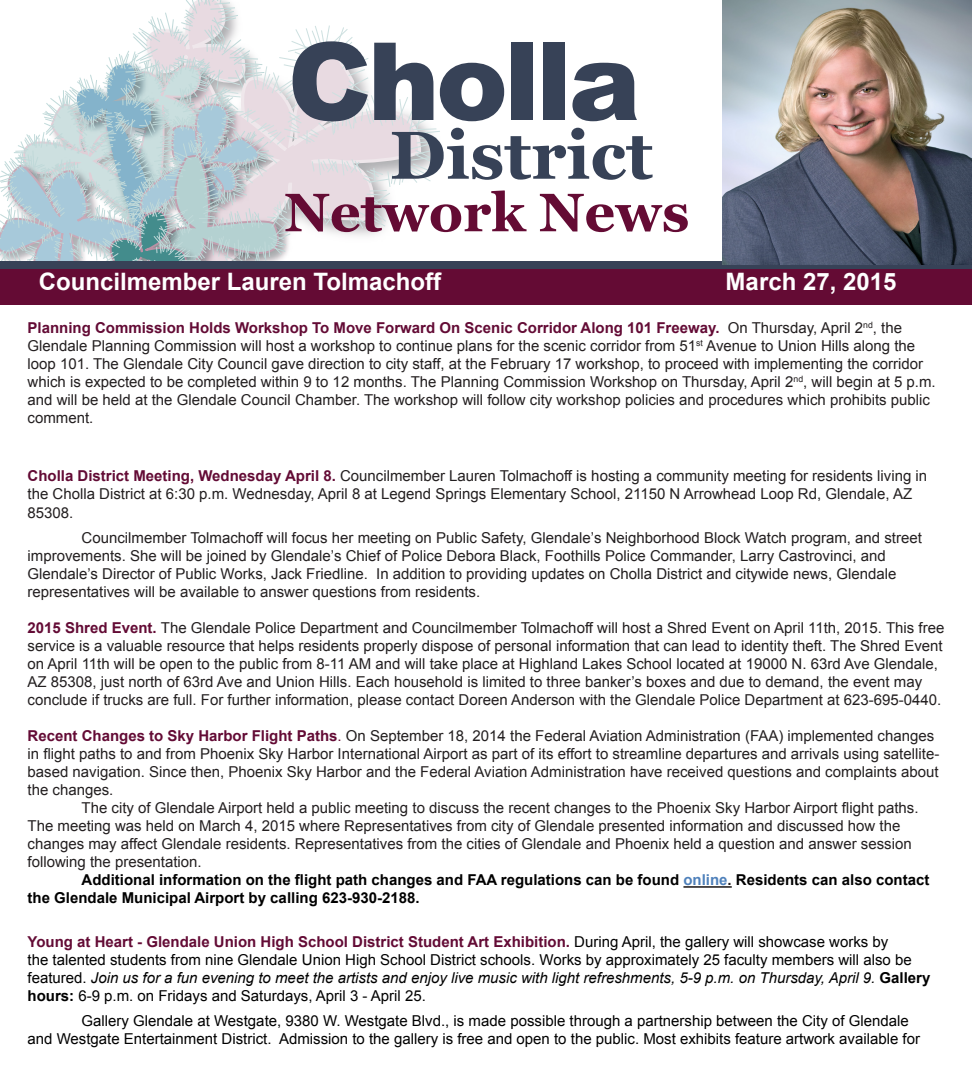
<style>
.page{position:relative;width:972px;height:1080px;background:#fff}
.page>*{position:absolute;margin:0;border:0;box-sizing:border-box;transform-origin:0 0}
.t1{font:900 108px "Arial";letter-spacing:-.035em;color:#374257}
.t2{font:700 24px "Arial";color:#fff}
.No_Spacing{font:15px/18px "Arial";color:#231f20}
.Normal__Web{font:15px/18px "Arial";color:#000}
.No_Spacing-2{font:700 15px/18px "Arial";color:#000}
.s1{font-weight:700;color:#630b35}
.s2{color:#630b35}
.s3{color:#4f81bb}
.s4{color:#231f20}
.s5{font-style:italic}
.s6{font-weight:700}
</style>
<div class="page">
<svg style="left:688px;top:261px;width:284px;height:27px;background:#403a53"></svg>
<div style="left:0;top:270px;width:971px;height:35px;background:#640b34"></div>
<svg style="left:0;top:0;width:688px;height:270px"></svg>
<img style="left:722px;top:0;width:249px;height:264px">
<hr style="left:683px;top:886px;width:49px;height:2px;background:#231f20">
<p class="t1" style="left:288px;top:3px;width:355px">Cholla</p>
<p class="t2" style="left:39px;top:265px;width:404px">Councilmember Lauren Tolmachoff</p>
<p class="t2" style="left:726px;top:265px;width:172px">March 27, 2015</p>
<p class="No_Spacing" style="left:28px;top:319px;width:910px"><span class="s1">Planning Commission Holds Workshop To Move Forward On Scenic Corridor Along 101 Freeway.</span> On Thursday, April 2<sup>nd</sup>, the Glendale Planning Commission will host a workshop to continue plans for the scenic corridor from 51<sup>st</sup> Avenue to Union Hills along the loop 101. The Glendale City Council gave direction to city staff, at the February 17 workshop, to proceed with implementing the corridor which is expected to be completed within 9 to 12 months. The Planning Commission Workshop on Thursday, April 2<sup>nd</sup>, will begin at 5 p.m. and will be held at the Glendale Council Chamber. The workshop will follow city workshop policies and procedures which prohibits public comment.</p>
<p class="No_Spacing" style="left:28px;top:467px;width:901px"><span class="s1">Cholla District Meeting, Wednesday April 8.</span> Councilmember Lauren Tolmachoff is hosting a community meeting for residents living in the Cholla District at 6:30 p.m. Wednesday, April 8 at Legend Springs Elementary School, 21150 N Arrowhead Loop Rd, Glendale, AZ<br>85308.</p>
<p class="No_Spacing" style="left:28px;top:529px;width:896px;text-indent:54px">Councilmember Tolmachoff will focus her meeting on Public Safety, Glendale’s Neighborhood Block Watch program, and street improvements. She will be joined by Glendale’s Chief of Police Debora Black, Foothills Police Commander, Larry Castrovinci, and Glendale’s Director of Public Works, Jack Friedline. In addition to providing updates on Cholla District and citywide news, Glendale representatives will be available to answer questions from residents.</p>
<p class="No_Spacing" style="left:28px;top:619px;width:918px"><span class="s1">2015 Shred Event.</span> The Glendale Police Department and Councilmember Tolmachoff will host a Shred Event on April 11th, 2015. This free service is a valuable resource that helps residents properly dispose of personal information that can lead to identity theft. The Shred Event on April 11th will be open to the public from 8-11 AM and will take place at Highland Lakes School located at 19000 N. 63rd Ave Glendale, AZ 85308, just north of 63rd Ave and Union Hills. Each household is limited to three banker’s boxes and due to demand, the event may conclude if trucks are full. For further information, please contact Doreen Anderson with the Glendale Police Department at 623-695-0440.</p>
<p class="No_Spacing" style="left:28px;top:727px;width:913px"><span class="s1">Recent Changes to Sky Harbor Flight Paths</span><span class="s2">.</span> On September 18, 2014 the Federal Aviation Administration (FAA) implemented changes in flight paths to and from Phoenix Sky Harbor International Airport as part of its effort to streamline departures and arrivals using satellite&shy;based navigation. Since then, Phoenix Sky Harbor and the Federal Aviation Administration have received questions and complaints about the changes.</p>
<p class="No_Spacing" style="left:28px;top:799px;width:893px;text-indent:54px">The city of Glendale Airport held a public meeting to discuss the recent changes to the Phoenix Sky Harbor Airport flight paths.<br>The meeting was held on March 4, 2015 where Representatives from city of Glendale presented information and discussed how the changes may affect Glendale residents. Representatives from the cities of Glendale and Phoenix held a question and answer session following the presentation.</p>
<p class="No_Spacing-2" style="left:28px;top:872px;width:903px;text-indent:54px">Additional information on the flight path changes and FAA regulations can be found <span class="s3">online</span><span class="s4">.</span> Residents can also contact the Glendale Municipal Airport by calling 623-930-2188.</p>
<p class="Normal__Web" style="left:28px;top:933px;width:904px"><span class="s1">Young at Heart - Glendale Union High School District Student Art Exhibition.</span> During April, the gallery will showcase works by<br>the talented students from nine Glendale Union High School District schools. Works by approximately 25 faculty members will also be featured. <span class="s5">Join us for a fun evening to meet the artists and enjoy live music with light refreshments, 5-9 p.m. on Thursday, April 9.</span> <span class="s6">Gallery hours:</span> 6-9 p.m. on Fridays and Saturdays, April 3 - April 25.</p>
<p class="Normal__Web" style="left:28px;top:1012px;width:894px;text-indent:54px">Gallery Glendale at Westgate, 9380 W. Westgate Blvd., is made possible through a partnership between the City of Glendale and Westgate Entertainment District. Admission to the gallery is free and open to the public. Most exhibits feature artwork available for</p>
</div>
